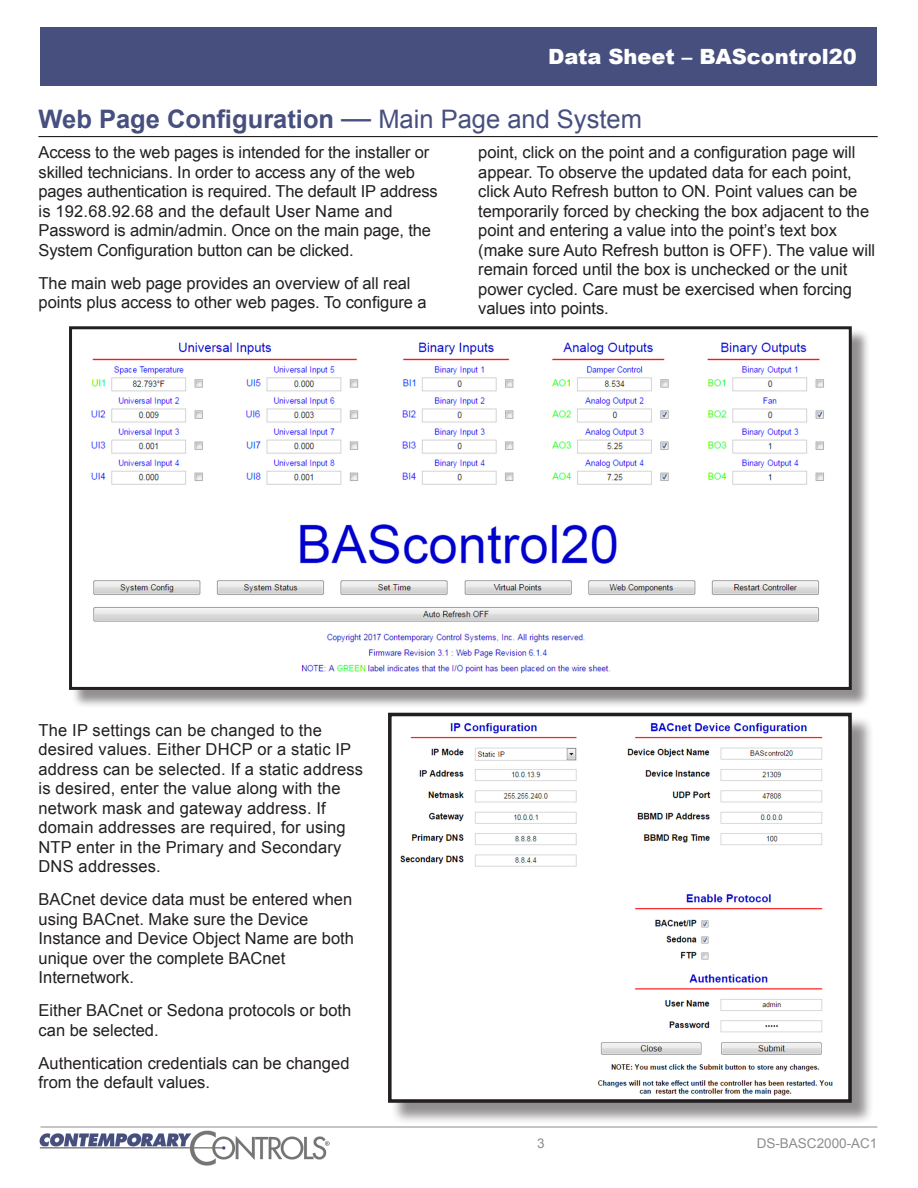
<style>
.page{position:relative;width:918px;height:1188px;background:#fff}
.page>*{position:absolute;margin:0;border:0;box-sizing:border-box;transform-origin:0 0}
.t1{font:700 25.5px "Arial";color:#464f7e}
.t2{font:900 21px "Arial";color:#fff}
.t3{font:16.5px/19.5px "Arial";letter-spacing:-.005em;color:#231f20}
.t4{font:13.5px "Arial";color:#8e8e8d}
.s1{font-weight:400;font-size:30px}
.s2{font-weight:400}
</style>
<div class="page">
<hr style="left:40px;top:1127px;width:838px;height:1px;background:#8e8d8c">
<div style="left:40px;top:27px;width:838px;height:59px;background:#464f7e"></div>
<img style="left:40px;top:1131px;width:290px;height:35px">
<hr style="left:39px;top:136px;width:839px;height:1px;background:#231f20">
<div style="left:71px;top:329px;width:799px;height:380px;background:#231f20;opacity:.5"></div>
<img style="left:73px;top:330px;width:775px;height:356px">
<div style="left:69px;top:326px;width:783px;height:364px;border:3px solid #231f20"></div>
<div style="left:391px;top:716px;width:483px;height:409px;background:#231f20;opacity:.5"></div>
<img style="left:393px;top:718px;width:454px;height:380px">
<div style="left:388px;top:713px;width:464px;height:390px;border:4px solid #231f20"></div>
<p class="t2" style="left:548px;top:41px;width:310px">Data Sheet – BAScontrol20</p>
<p class="t1" style="left:39px;top:102px;width:605px">Web Page Configuration <span class="s1">—</span> <span class="s2">Main Page and System</span></p>
<p class="t3" style="left:39px;top:143px;width:401px">Access to the web pages is intended for the installer or skilled technicians. In order to access any of the web pages authentication is required. The default IP address is 192.68.92.68 and the default User Name and Password is admin/admin. Once on the main page, the System Configuration button can be clicked.</p>
<p class="t3" style="left:39px;top:273px;width:390px">The main web page provides an overview of all real points plus access to other web pages. To configure a</p>
<p class="t3" style="left:478px;top:143px;width:398px">point, click on the point and a configuration page will appear. To observe the updated data for each point, click Auto Refresh button to ON. Point values can be temporarily forced by checking the box adjacent to the point and entering a value into the point’s text box (make sure Auto Refresh button is OFF). The value will remain forced until the box is unchecked or the unit power cycled. Care must be exercised when forcing values into points.</p>
<p class="t3" style="left:39px;top:720px;width:326px">The IP settings can be changed to the desired values. Either DHCP or a static IP address can be selected. If a static address is desired, enter the value along with the network mask and gateway address. If domain addresses are required, for using NTP enter in the Primary and Secondary DNS addresses.</p>
<p class="t3" style="left:39px;top:890px;width:317px">BACnet device data must be entered when using BACnet. Make sure the Device<br>Instance and Device Object Name are both unique over the complete BACnet<br>Internetwork.</p>
<p class="t3" style="left:39px;top:1001px;width:314px">Either BACnet or Sedona protocols or both can be selected.</p>
<p class="t3" style="left:39px;top:1053px;width:312px">Authentication credentials can be changed from the default values.</p>
<p class="t4" style="left:537px;top:1134px;width:9px">3</p>
<p class="t4" style="left:757px;top:1134px;width:122px">DS-BASC2000-AC1</p>
</div>
